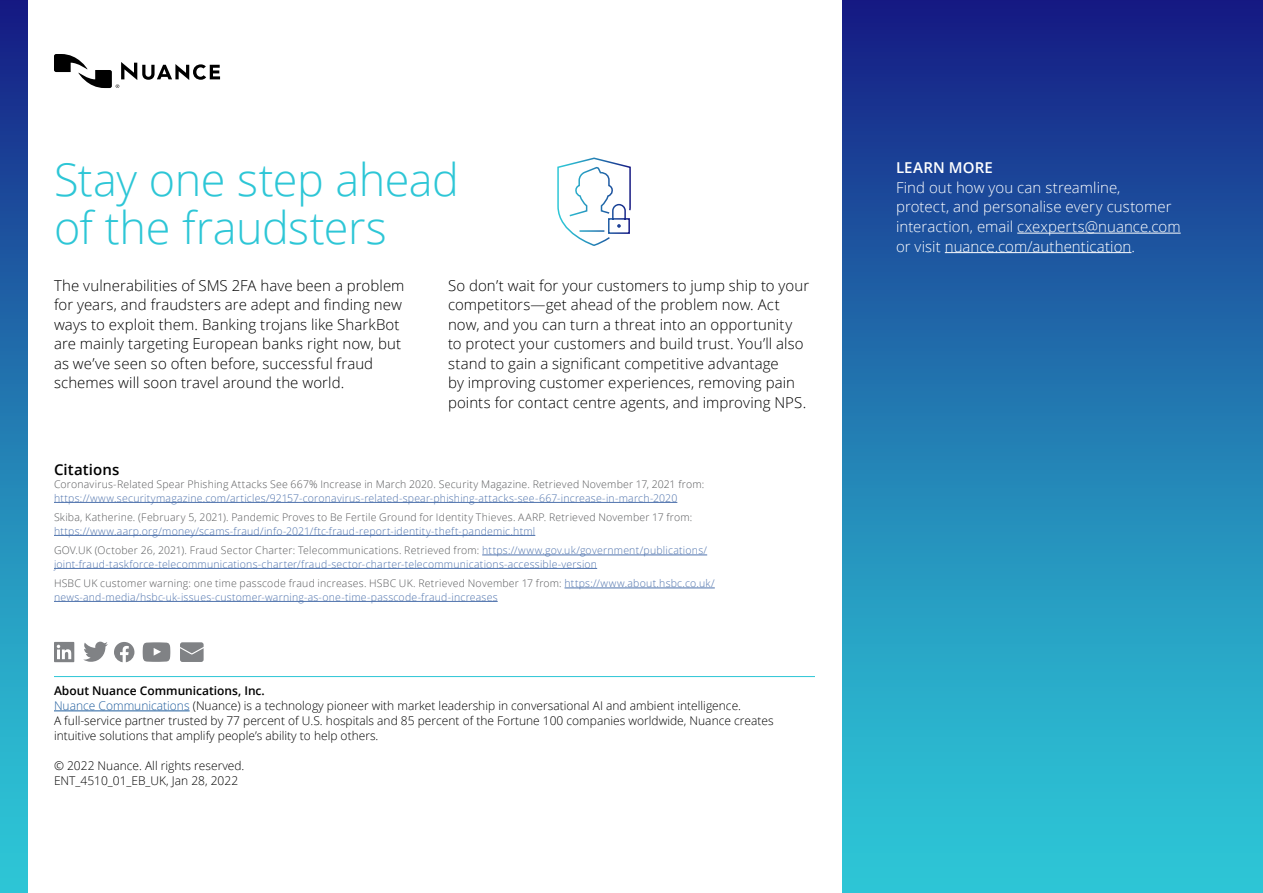
<style>
.page{position:relative;width:1263px;height:893px;background:#fff}
.page>*{position:absolute;margin:0;border:0;box-sizing:border-box;transform-origin:0 0}
.t1{font:300 45px/48px "Open Sans";letter-spacing:-.01em;color:#2dc6d6}
.t2{font:300 15px/19.5px "Open Sans";letter-spacing:.005em;color:#000}
.t3{font:300 15px/19.5px "Open Sans";letter-spacing:.005em;color:#fff}
.t4{font:600 15px "Open Sans";letter-spacing:.015em;color:#fff}
.t5{font:600 15px "Open Sans";letter-spacing:.005em;color:#000}
.t6{font:300 12px/15px "Open Sans";color:#000}
.t7{font:300 10.5px/19.5px "Open Sans";letter-spacing:.02em;color:#4f73ad}
.t8{font:300 10.5px "Open Sans";letter-spacing:.02em;color:#58595b}
.s1{color:#58595b}
.s2{font-weight:600}
.s3{color:#215e9e}
</style>
<div class="page">
<div style="left:842px;top:0;width:421px;height:893px;background:linear-gradient(to bottom,#162287,#2fd4dd)"></div>
<svg style="left:54px;top:54px;width:166px;height:34px"></svg>
<div style="left:0;top:0;width:27px;height:893px;background:linear-gradient(to bottom,#162287,#2fd4dd)"></div>
<svg style="left:54px;top:642px;width:20px;height:20px"></svg>
<svg style="left:83px;top:642px;width:25px;height:20px"></svg>
<svg style="left:114px;top:642px;width:20px;height:20px"></svg>
<svg style="left:143px;top:642px;width:27px;height:20px"></svg>
<svg style="left:180px;top:642px;width:24px;height:20px"></svg>
<hr style="left:54px;top:676px;width:761px;height:1px;background:#2dc6d6">
<hr style="left:54px;top:711px;width:136px;height:1px;background:#215e9e">
<hr style="left:1017px;top:233px;width:164px;height:1px;background:#fff">
<hr style="left:945px;top:252px;width:186px;height:1px;background:#fff">
<hr style="left:54px;top:502px;width:623px;height:1px;background:#4f73ad">
<hr style="left:54px;top:535px;width:481px;height:1px;background:#4f73ad">
<hr style="left:482px;top:555px;width:225px;height:1px;background:#4f73ad">
<hr style="left:54px;top:568px;width:543px;height:1px;background:#4f73ad">
<hr style="left:564px;top:588px;width:151px;height:1px;background:#4f73ad">
<hr style="left:54px;top:601px;width:444px;height:1px;background:#4f73ad">
<svg style="left:557px;top:157px;width:74px;height:89px"></svg>
<h1 class="t1" style="left:54px;top:155px;width:407px">Stay one step ahead of the fraudsters</h1>
<p class="t2" style="left:54px;top:275px;width:352px">The vulnerabilities of SMS 2FA have been a problem for years, and fraudsters are adept and finding new ways to exploit them. Banking trojans like SharkBot are mainly targeting European banks right now, but as we’ve seen so often before, successful fraud schemes will soon travel around the world.</p>
<p class="t2" style="left:448px;top:275px;width:363px">So don’t wait for your customers to jump ship to your competitors—get ahead of the problem now. Act now, and you can turn a threat into an opportunity to protect your customers and build trust. You’ll also stand to gain a significant competitive advantage<br>by improving customer experiences, removing pain points for contact centre agents, and improving NPS.</p>
<h2 class="t5" style="left:54px;top:459px;width:67px">Citations</h2>
<p class="t8" style="left:54px;top:477px;width:652px">Coronavirus-Related Spear Phishing Attacks See 667% Increase in March 2020. Security Magazine. Retrieved November 17, 2021 from:</p>
<p class="t7" style="left:54px;top:488px;width:625px">https://www.securitymagazine.com/articles/92157-coronavirus-related-spear-phishing-attacks-see-667-increase-in-march-2020</p>
<p class="t8" style="left:54px;top:510px;width:640px">Skiba, Katherine. (February 5, 2021). Pandemic Proves to Be Fertile Ground for Identity Thieves. AARP. Retrieved November 17 from:</p>
<p class="t7" style="left:54px;top:521px;width:655px">https://www.aarp.org/money/scams-fraud/info-2021/ftc-fraud-report-identity-theft-pandemic.html<br><span class="s1">GOV.UK (October 26, 2021). Fraud Sector Charter: Telecommunications. Retrieved from:</span> https://www.gov.uk/government/publications/</p>
<p class="t7" style="left:54px;top:554px;width:662px">joint-fraud-taskforce-telecommunications-charter/fraud-sector-charter-telecommunications-accessible-version<br><span class="s1">HSBC UK customer warning: one time passcode fraud increases. HSBC UK. Retrieved November 17 from:</span> https://www.about.hsbc.co.uk/</p>
<p class="t7" style="left:54px;top:587px;width:445px">news-and-media/hsbc-uk-issues-customer-warning-as-one-time-passcode-fraud-increases</p>
<p class="t6" style="left:54px;top:683px;width:721px"><span class="s2">About Nuance Communications, Inc.<br></span><span class="s3">Nuance Communications</span> (Nuance) is a technology pioneer with market leadership in conversational AI and ambient intelligence.<br>A full-service partner trusted by 77 percent of U.S. hospitals and 85 percent of the Fortune 100 companies worldwide, Nuance creates intuitive solutions that amplify people’s ability to help others.</p>
<p class="t6" style="left:54px;top:758px;width:192px">© 2022 Nuance. All rights reserved.<br>ENT_4510_01_EB_UK, Jan 28, 2022</p>
<h2 class="t4" style="left:896px;top:158px;width:98px">LEARN MORE</h2>
<h2 class="t3" style="left:896px;top:177px;width:286px">Find out how you can streamline,<br>protect, and personalise every customer interaction, email cxexperts@nuance.com or visit nuance.com/authentication.</h2>
</div>
